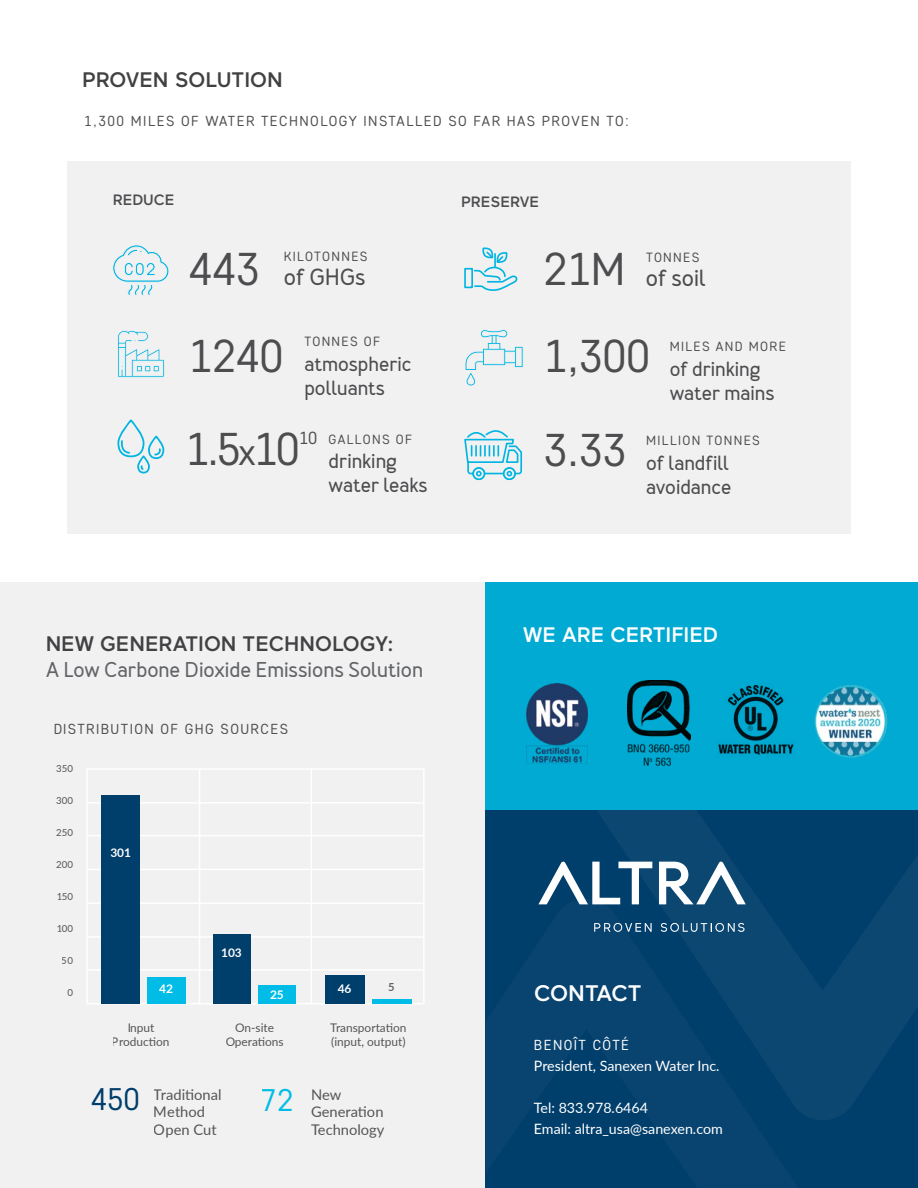
<style>
.page{position:relative;width:918px;height:1188px;background:#fff}
.page>*{position:absolute;margin:0;border:0;box-sizing:border-box;transform-origin:0 0}
.t1{font:45.9px "Core Sans D35";letter-spacing:-.01em;color:#4d4d4f}
.t2{font:31.2px "Core Sans D35";color:#003e6b}
.t3{font:31.2px "Core Sans D35";color:#00bce7}
.t4{font:700 23.4px "Merlo";color:#4d4d4f}
.t5{font:500 22.5px "Maax Trial";letter-spacing:-.005em;color:#fff}
.t6{font:700 21.45px "Merlo";color:#626467}
.t7{font:500 21px "Maax Trial";color:#414042}
.t8{font:500 21px "Maax Trial";color:#fff}
.t9{font:700 20.55px/24.2px "Merlo";color:#4d4d4f}
.t10{font:500 15px "Maax Trial";color:#4d4d4f}
.t11{font:14.7px/17.7px "Lato";color:#555}
.t12{font:14.55px "Core Sans DS35";letter-spacing:.1em;color:#4d4d4f}
.t13{font:14.55px "Core Sans DS35";letter-spacing:.1em;color:#fff}
.t14{font:14.25px/21px "Lato";color:#fff}
.t15{font:13.35px "Core Sans DS35";letter-spacing:.1em;color:#4d4d4f}
.t16{font:11.85px/14.1px "Lato";color:#555;text-align:center}
.t17{font:700 11.85px "Lato";color:#fff}
.t18{font:700 11.1px "Lato";color:#626467}
.t19{font:9.6px "Lato";color:#555}
.s1{font-size:37.5px}
.s2{font-family:"Core Sans D35";font-size:17.55px}
</style>
<div class="page">
<div style="left:485px;top:582px;width:433px;height:260px;background:#00aad2"></div>
<div style="left:482px;top:810px;width:436px;height:378px;background:#003e6b"></div>
<div style="left:0;top:582px;width:485px;height:606px;background:#f1f1f2"></div>
<div style="left:67px;top:161px;width:783px;height:373px;background:#f1f1f2"></div>
<svg style="left:117px;top:330px;width:47px;height:47px"></svg>
<svg style="left:112px;top:245px;width:57px;height:51px"></svg>
<svg style="left:117px;top:419px;width:47px;height:54px"></svg>
<svg style="left:473px;top:248px;width:44px;height:43px"></svg>
<div style="left:464px;top:268px;width:9px;height:20px;border:2px solid #00b5e1"></div>
<hr style="left:87px;top:802px;width:337px;height:2px;background:#fff">
<hr style="left:87px;top:768px;width:337px;height:2px;background:#fff">
<hr style="left:87px;top:1003px;width:337px;height:1px;background:#fff">
<hr style="left:87px;top:969px;width:337px;height:2px;background:#fff">
<hr style="left:87px;top:936px;width:337px;height:2px;background:#fff">
<hr style="left:87px;top:902px;width:337px;height:2px;background:#fff">
<hr style="left:87px;top:869px;width:337px;height:1px;background:#fff">
<hr style="left:87px;top:835px;width:337px;height:1px;background:#fff">
<hr style="left:199px;top:768px;width:1px;height:235px;background:#fff">
<hr style="left:311px;top:768px;width:1px;height:235px;background:#fff">
<hr style="left:423px;top:768px;width:2px;height:235px;background:#fff">
<hr style="left:86px;top:768px;width:2px;height:235px;background:#fff">
<div style="left:101px;top:795px;width:39px;height:209px;background:#003e6b"></div>
<div style="left:147px;top:977px;width:39px;height:27px;background:#00bce7"></div>
<div style="left:213px;top:934px;width:38px;height:70px;background:#003e6b"></div>
<div style="left:258px;top:985px;width:38px;height:19px;background:#00bce7"></div>
<div style="left:325px;top:975px;width:40px;height:29px;background:#003e6b"></div>
<div style="left:372px;top:999px;width:40px;height:5px;background:#00bce7"></div>
<svg style="left:465px;top:329px;width:58px;height:57px"></svg>
<div style="left:472px;top:467px;width:13px;height:13px;border:2px solid #00b5e1;border-radius:50%"></div>
<div style="left:503px;top:467px;width:13px;height:13px;border:2px solid #00b5e1;border-radius:50%"></div>
<svg style="left:464px;top:430px;width:58px;height:47px"></svg>
<svg style="left:541px;top:883px;width:9px;height:16px"></svg>
<svg style="left:550px;top:810px;width:368px;height:310px;fill:#094470"></svg>
<img style="left:526px;top:684px;width:62px;height:80px">
<img style="left:628px;top:681px;width:62px;height:86px">
<img style="left:718px;top:685px;width:76px;height:70px">
<img style="left:814px;top:685px;width:73px;height:73px;border-radius:36px">
<h3 class="t7" style="left:82px;top:69px;width:202px">PROVEN SOLUTION</h3>
<p class="t12" style="left:84px;top:112px;width:546px">1,300 MILES OF WATER TECHNOLOGY INSTALLED SO FAR HAS PROVEN TO:</p>
<p class="t10" style="left:113px;top:192px;width:63px">REDUCE</p>
<p class="t10" style="left:461px;top:194px;width:79px">PRESERVE</p>
<h1 class="t1" style="left:188px;top:239px;width:73px">443</h1>
<p class="t15" style="left:284px;top:248px;width:85px">KILOTONNES</p>
<h3 class="t4" style="left:284px;top:263px;width:83px">of GHGs</h3>
<h1 class="t1" style="left:188px;top:326px;width:97px">1240</h1>
<p class="t15" style="left:304px;top:334px;width:77px">TONNES OF</p>
<h3 class="t9" style="left:304px;top:352px;width:109px">atmospheric polluants</h3>
<h1 class="t1" style="left:185px;top:419px;width:116px">1.5<span class="s1">x</span>10</h1>
<p class="t15" style="left:299px;top:431px;width:114px"><span class="s2">10</span> GALLONS OF</p>
<h3 class="t9" style="left:329px;top:449px;width:101px">drinking water leaks</h3>
<h3 class="t7" style="left:46px;top:633px;width:349px">NEW GENERATION TECHNOLOGY:</h3>
<h3 class="t6" style="left:46px;top:656px;width:379px">A Low Carbone Dioxide Emissions Solution</h3>
<p class="t12" style="left:53px;top:720px;width:236px">DISTRIBUTION OF GHG SOURCES</p>
<p class="t19" style="left:56px;top:762px;width:18px">350</p>
<p class="t19" style="left:56px;top:794px;width:18px">300</p>
<p class="t19" style="left:56px;top:826px;width:18px">250</p>
<p class="t19" style="left:56px;top:858px;width:18px">200</p>
<p class="t19" style="left:56px;top:890px;width:18px">150</p>
<p class="t19" style="left:56px;top:922px;width:18px">100</p>
<p class="t19" style="left:62px;top:954px;width:13px">50</p>
<p class="t19" style="left:67px;top:986px;width:7px">0</p>
<p class="t17" style="left:110px;top:844px;width:22px">301</p>
<p class="t17" style="left:159px;top:980px;width:15px">42</p>
<p class="t17" style="left:221px;top:944px;width:22px">103</p>
<p class="t17" style="left:270px;top:986px;width:15px">25</p>
<p class="t17" style="left:338px;top:980px;width:15px">46</p>
<p class="t18" style="left:388px;top:979px;width:8px">5</p>
<p class="t16" style="left:112px;top:1020px;width:59px">Input<br>Production</p>
<p class="t16" style="left:225px;top:1020px;width:60px">On-site<br>Operations</p>
<p class="t16" style="left:330px;top:1020px;width:78px;text-align:left">Transportation (input, output)</p>
<h2 class="t2" style="left:91px;top:1079px;width:51px">450</h2>
<h2 class="t3" style="left:261px;top:1080px;width:34px">72</h2>
<p class="t11" style="left:154px;top:1085px;width:69px">Traditional<br>Method<br>Open Cut</p>
<p class="t11" style="left:311px;top:1085px;width:75px">New<br>Generation<br>Technology</p>
<h1 class="t1" style="left:543px;top:239px;width:83px">21M</h1>
<p class="t15" style="left:646px;top:249px;width:55px">TONNES</p>
<h3 class="t4" style="left:646px;top:264px;width:61px">of soil</h3>
<h1 class="t1" style="left:543px;top:326px;width:108px">1,300</h1>
<p class="t15" style="left:670px;top:338px;width:118px">MILES AND MORE</p>
<h3 class="t9" style="left:670px;top:357px;width:106px">of drinking water mains</h3>
<h1 class="t1" style="left:543px;top:420px;width:85px">3.33</h1>
<p class="t15" style="left:646px;top:432px;width:115px">MILLION TONNES</p>
<h3 class="t9" style="left:646px;top:451px;width:87px">of landfill avoidance</h3>
<h3 class="t8" style="left:523px;top:624px;width:196px">WE ARE CERTIFIED</h3>
<h3 class="t5" style="left:534px;top:982px;width:109px">CONTACT</h3>
<p class="t13" style="left:534px;top:1036px;width:97px">BENOÎT CÔTÉ</p>
<p class="t14" style="left:534px;top:1055px;width:187px">President, Sanexen Water Inc.</p>
<p class="t14" style="left:534px;top:1097px;width:190px">Tel: 833.978.6464<br>Email: altra_usa@sanexen.com</p>
</div>
